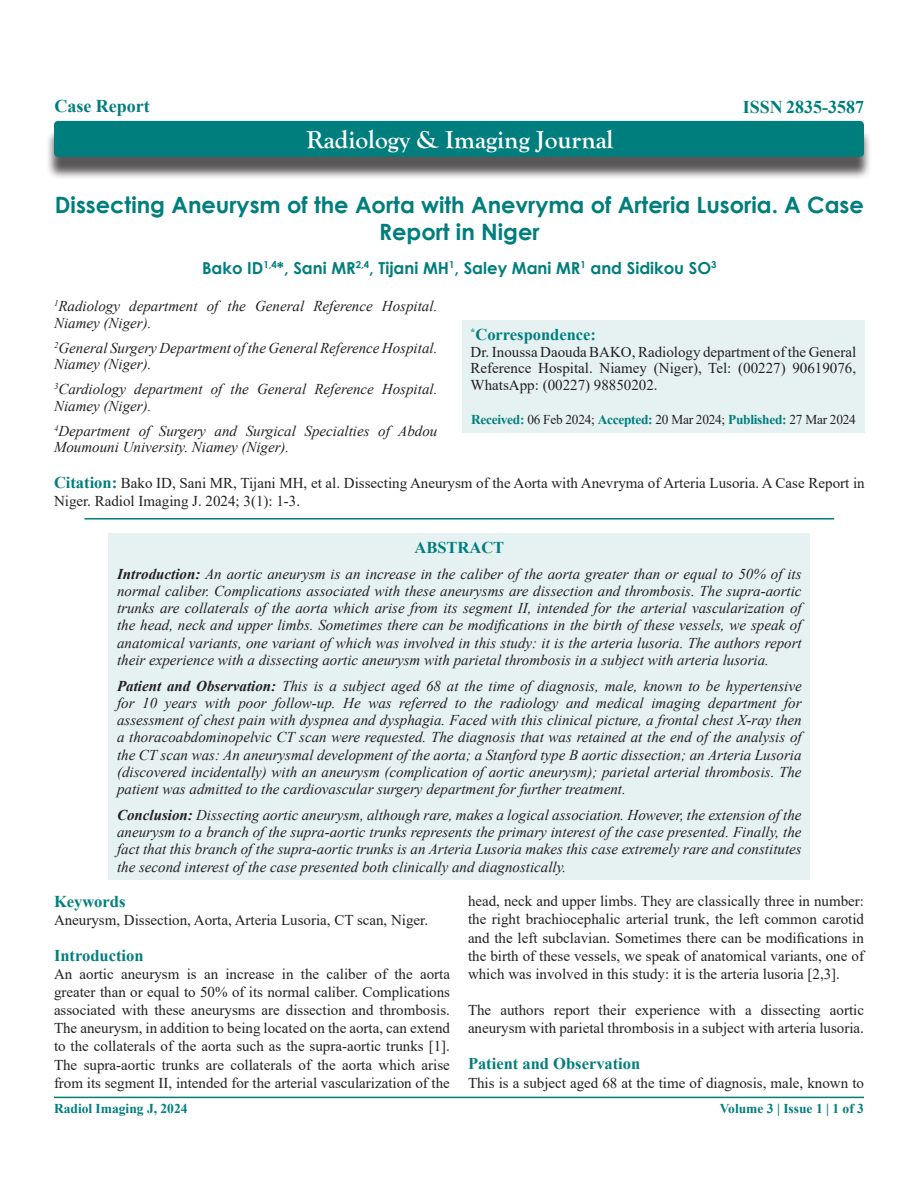
<style>
.page{position:relative;width:918px;height:1188px;background:#fff}
.page>*{position:absolute;margin:0;border:0;box-sizing:border-box;transform-origin:0 0}
.t1{font:700 25.5px "Goudy Old Style T";color:#fff}
.t2{font:700 22.5px/27px "Century Gothic";color:#007d7d;text-align:center}
.t3{font:700 18px "Times New Roman";color:#007d7d}
.t4{font:700 16.5px "Times New Roman";color:#007d7d}
.t5{font:700 16.5px "Century Gothic";color:#007d7d}
.Normal__Web{font:italic 15px/17.2px "Times New Roman";color:#231f20}
.t6{font:15px/18px "Times New Roman";color:#231f20;text-align:justify}
.t7{font:13.5px "Times New Roman";letter-spacing:-.02em;color:#231f20}
.t8{font:700 13.5px "Times New Roman";color:#007d7d}
.s1{font-weight:700;color:#007d7d}
.s2{font-weight:700;font-size:16.5px;color:#007d7d}
.s3{font-weight:700}
</style>
<div class="page">
<div style="left:46px;top:128px;width:826px;height:52px;background:#231f20;opacity:.75"></div>
<div style="left:54px;top:121px;width:810px;height:36px;background:#007d7d;border-radius:4px"></div>
<div style="left:462px;top:320px;width:403px;height:113px;background:#e6f2f2"></div>
<hr style="left:85px;top:518px;width:749px;height:2px;background:#007d7d">
<div style="left:109px;top:533px;width:701px;height:347px;background:#e6f2f2"></div>
<hr style="left:54px;top:1097px;width:810px;height:1px;background:#007d7d">
<p class="t3" style="left:54px;top:93px;width:97px">Case Report</p>
<p class="t3" style="left:743px;top:93px;width:123px">ISSN 2835-3587</p>
<p class="t1" style="left:306px;top:126px;width:309px">Radiology &amp; Imaging Journal</p>
<p class="t2" style="left:55px;top:191px;width:811px">Dissecting Aneurysm of the Aorta with Anevryma of Arteria Lusoria. A Case<br>Report in Niger</p>
<p class="t5" style="left:202px;top:255px;width:516px">Bako ID<sup>1,4</sup>*, Sani MR<sup>2,4</sup>, Tijani MH<sup>1</sup>, Saley Mani MR<sup>1</sup> and Sidikou SO<sup>3</sup></p>
<p class="Normal__Web" style="left:54px;top:298px;width:385px;line-height:16.5px"><sup>1</sup>Radiology department of the General Reference Hospital.<br>Niamey (Niger).</p>
<p class="Normal__Web" style="left:54px;top:339px;width:385px;line-height:16.5px"><sup>2</sup>General Surgery Department of the General Reference Hospital.<br>Niamey (Niger).</p>
<p class="Normal__Web" style="left:54px;top:381px;width:385px;line-height:16.5px"><sup>3</sup>Cardiology department of the General Reference Hospital.<br>Niamey (Niger).</p>
<p class="Normal__Web" style="left:54px;top:422px;width:385px;line-height:16.5px"><sup>4</sup>Department of Surgery and Surgical Specialties of Abdou<br>Moumouni University. Niamey (Niger).</p>
<p class="t4" style="left:471px;top:323px;width:127px"><sup>*</sup>Correspondence:</p>
<p class="t6" style="left:471px;top:343px;width:387px;line-height:16.5px">Dr. Inoussa Daouda BAKO, Radiology department of the General Reference Hospital. Niamey (Niger), Tel: (00227) 90619076, WhatsApp: (00227) 98850202.</p>
<p class="t7" style="left:471px;top:410px;width:386px"><span class="s1">Received:</span> 06 Feb 2024; <span class="s1">Accepted:</span> 20 Mar 2024; <span class="s1">Published:</span> 27 Mar 2024</p>
<p class="t6" style="left:54px;top:473px;width:812px"><span class="s2">Citation:</span> Bako ID, Sani MR, Tijani MH, et al. Dissecting Aneurysm of the Aorta with Anevryma of Arteria Lusoria. A Case Report in<br>Niger. Radiol Imaging J. 2024; 3(1): 1-3.</p>
<p class="t4" style="left:414px;top:536px;width:91px">ABSTRACT</p>
<p class="Normal__Web" style="left:117px;top:565px;width:686px;text-align:justify"><span class="s3">Introduction:</span> An aortic aneurysm is an increase in the caliber of the aorta greater than or equal to 50% of its normal caliber. Complications associated with these aneurysms are dissection and thrombosis. The supra-aortic trunks are collaterals of the aorta which arise from its segment II, intended for the arterial vascularization of the head, neck and upper limbs. Sometimes there can be modifications in the birth of these vessels, we speak of anatomical variants, one variant of which was involved in this study: it is the arteria lusoria. The authors report their experience with a dissecting aortic aneurysm with parietal thrombosis in a subject with arteria lusoria.</p>
<p class="Normal__Web" style="left:117px;top:677px;width:686px;text-align:justify"><span class="s3">Patient and Observation:</span> This is a subject aged 68 at the time of diagnosis, male, known to be hypertensive for 10 years with poor follow-up. He was referred to the radiology and medical imaging department for assessment of chest pain with dyspnea and dysphagia. Faced with this clinical picture, a frontal chest X-ray then a thoracoabdominopelvic CT scan were requested. The diagnosis that was retained at the end of the analysis of the CT scan was: An aneurysmal development of the aorta; a Stanford type B aortic dissection; an Arteria Lusoria (discovered incidentally) with an aneurysm (complication of aortic aneurysm); parietal arterial thrombosis. The patient was admitted to the cardiovascular surgery department for further treatment.</p>
<p class="Normal__Web" style="left:117px;top:806px;width:686px;text-align:justify"><span class="s3">Conclusion:</span> Dissecting aortic aneurysm, although rare, makes a logical association. However, the extension of the aneurysm to a branch of the supra-aortic trunks represents the primary interest of the case presented. Finally, the fact that this branch of the supra-aortic trunks is an Arteria Lusoria makes this case extremely rare and constitutes the second interest of the case presented both clinically and diagnostically.</p>
<p class="t4" style="left:54px;top:890px;width:73px">Keywords</p>
<p class="t6" style="left:54px;top:911px;width:376px">Aneurysm, Dissection, Aorta, Arteria Lusoria, CT scan, Niger.</p>
<p class="t4" style="left:54px;top:944px;width:91px">Introduction</p>
<p class="t6" style="left:54px;top:965px;width:398px">An aortic aneurysm is an increase in the caliber of the aorta greater than or equal to 50% of its normal caliber. Complications associated with these aneurysms are dissection and thrombosis.<br>The aneurysm, in addition to being located on the aorta, can extend to the collaterals of the aorta such as the supra-aortic trunks [1].<br>The supra-aortic trunks are collaterals of the aorta which arise from its segment II, intended for the arterial vascularization of the</p>
<p class="t6" style="left:468px;top:892px;width:398px">head, neck and upper limbs. They are classically three in number: the right brachiocephalic arterial trunk, the left common carotid and the left subclavian. Sometimes there can be modifications in the birth of these vessels, we speak of anatomical variants, one of which was involved in this study: it is the arteria lusoria [2,3].</p>
<p class="t6" style="left:468px;top:1000px;width:398px">The authors report their experience with a dissecting aortic aneurysm with parietal thrombosis in a subject with arteria lusoria.</p>
<p class="t4" style="left:468px;top:1052px;width:174px">Patient and Observation</p>
<p class="t6" style="left:468px;top:1073px;width:398px">This is a subject aged 68 at the time of diagnosis, male, known to</p>
<p class="t8" style="left:54px;top:1099px;width:135px">Radiol Imaging J, 2024</p>
<p class="t8" style="left:720px;top:1099px;width:146px">Volume 3 | Issue 1 | 1 of 3</p>
</div>
